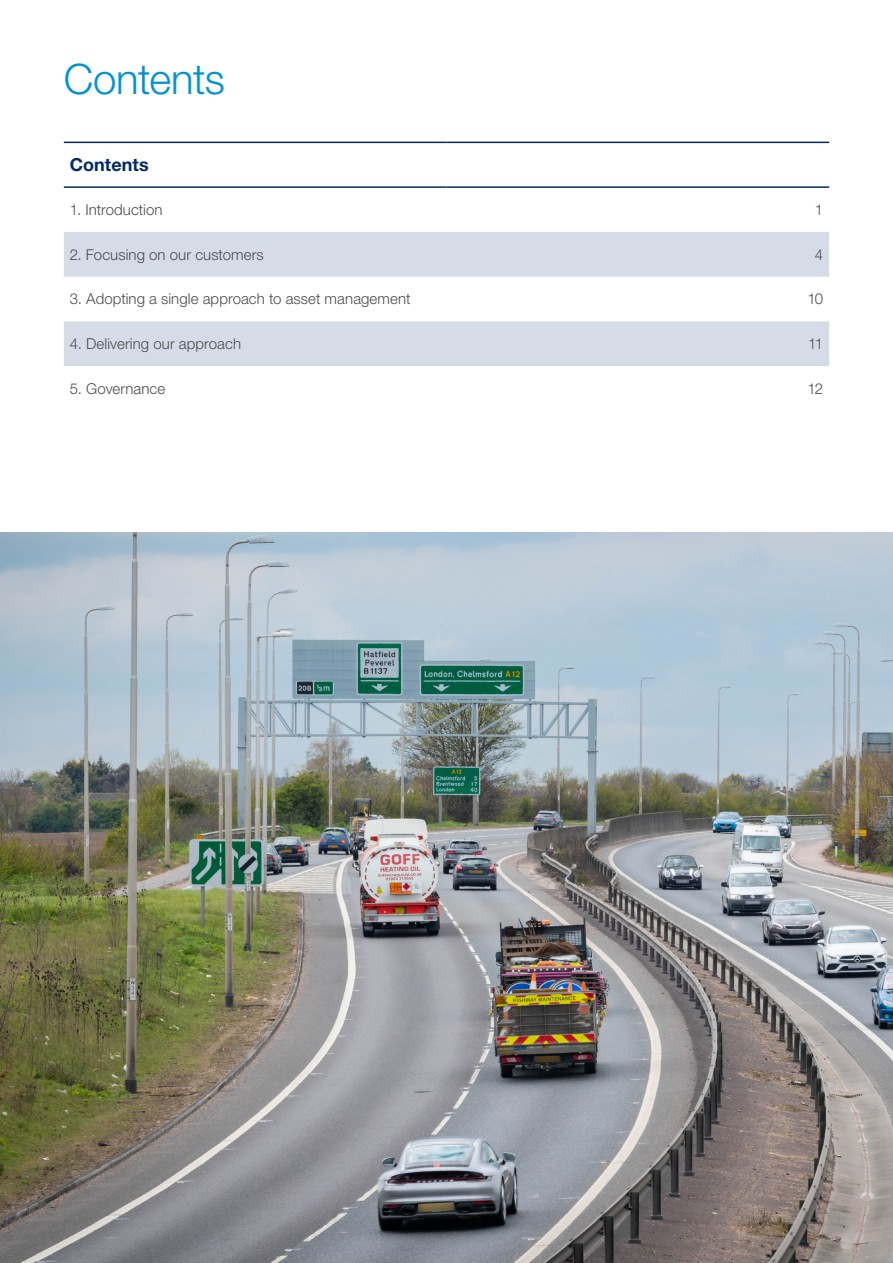
<style>
.page{position:relative;width:893px;height:1263px;background:#fff}
.page>*{position:absolute;margin:0;border:0;box-sizing:border-box;transform-origin:0 0}
.Medium_Headline{font:300 42px "Helvetica Neue LT Pro";letter-spacing:-.015em;color:#0093d0}
.Body_text{font:700 18px "Helvetica Neue LT Pro";letter-spacing:.005em;color:#002c62}
.Body_text-2{font:300 15px "Helvetica Neue LT Pro";letter-spacing:.005em;color:#4b4c4d}
</style>
<div class="page">
<img style="left:0;top:533px;width:893px;height:730px">
<svg style="left:64px;top:232px;width:765px;height:134px;fill:#d6dbe8"></svg>
<hr style="left:64px;top:142px;width:382px;height:1px;background:#002c62">
<hr style="left:446px;top:142px;width:383px;height:1px;background:#002c62">
<hr style="left:64px;top:186px;width:382px;height:2px;background:#002c62">
<hr style="left:446px;top:186px;width:383px;height:2px;background:#002c62">
<h2 class="Medium_Headline" style="left:64px;top:53px;width:163px">Contents</h2>
<p class="Body_text" style="left:70px;top:154px;width:81px">Contents</p>
<p class="Body_text-2" style="left:70px;top:200px;width:94px">1. Introduction</p>
<p class="Body_text-2" style="left:815px;top:200px;width:10px">1</p>
<p class="Body_text-2" style="left:70px;top:245px;width:196px">2. Focusing on our customers</p>
<p class="Body_text-2" style="left:815px;top:245px;width:10px">4</p>
<p class="Body_text-2" style="left:70px;top:290px;width:342px">3. Adopting a single approach to asset management</p>
<p class="Body_text-2" style="left:807px;top:290px;width:17px">10</p>
<p class="Body_text-2" style="left:70px;top:335px;width:173px">4. Delivering our approach</p>
<p class="Body_text-2" style="left:808px;top:335px;width:17px">11</p>
<p class="Body_text-2" style="left:70px;top:379px;width:97px">5. Governance</p>
<p class="Body_text-2" style="left:808px;top:379px;width:17px">12</p>
</div>
